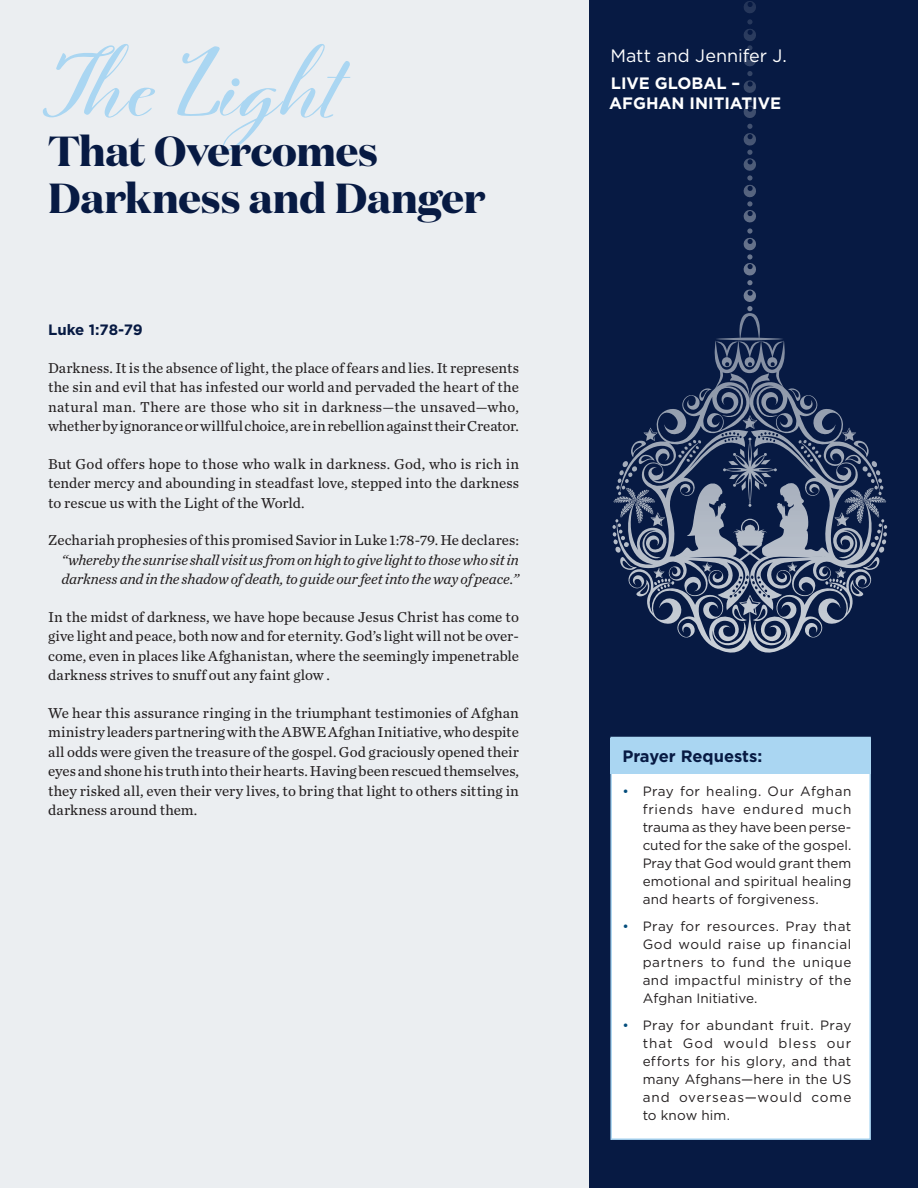
<style>
.page{position:relative;width:918px;height:1188px;background:#ebeef1}
.page>*{position:absolute;margin:0;border:0;box-sizing:border-box;transform-origin:0 0}
.Domaine_28pt{font:700 90px "Cinque Donne";letter-spacing:.005em;color:#aad6f2}
.Domaine_28pt-2{font:700 42px/46.5px "Domaine Display";letter-spacing:-.01em;color:#071a43}
.Sub_-Gotham_book_14p{font:18px "Gotham";color:#fff}
.subhead_11pt_bold_AL{font:700 16.5px/19.5px "Gotham";color:#fff}
.subhead_11pt_bold_bl{font:700 16.5px "Gotham";color:#071a43}
.bodytext{font:15px/19.5px "Chronicle Text G2";letter-spacing:.005em;color:#231f20;text-align:justify}
.body_text_indent{font:italic 15px/19.5px "Chronicle Text G2";letter-spacing:-.01em;color:#231f20}
.paragraph_header{font:700 15px "Gotham";letter-spacing:-.01em;color:#071a43}
.t1{font:13.5px/18px "Gotham";letter-spacing:.015em;color:#231f20;text-align:justify}
.s1{color:#044d7c}
</style>
<div class="page">
<div style="left:589px;top:0;width:329px;height:1188px;background:#071a43"></div>
<svg style="left:612px;top:1px;width:275px;height:652px"></svg>
<div style="left:611px;top:737px;width:259px;height:402px;background:#fff"></div>
<div style="left:610px;top:738px;width:261px;height:36px;background:#aad6f2"></div>
<div style="left:610px;top:737px;width:261px;height:403px;border:2px solid #aad6f2"></div>
<p class="Domaine_28pt" style="left:48px;top:30px;width:299px">The Light</p>
<p class="Domaine_28pt-2" style="left:48px;top:128px;width:439px">That Overcomes<br>Darkness and Danger</p>
<p class="paragraph_header" style="left:48px;top:320px;width:96px">Luke 1:78-79</p>
<p class="bodytext" style="left:48px;top:357px;width:473px">Darkness. It is the absence of light, the place of fears and lies. It represents the sin and evil that has infested our world and pervaded the heart of the natural man. There are those who sit in darkness—the unsaved—who, whether by ignorance or willful choice, are in rebellion against their Creator.</p>
<p class="bodytext" style="left:48px;top:453px;width:473px">But God offers hope to those who walk in darkness. God, who is rich in tender mercy and abounding in steadfast love, stepped into the darkness to rescue us with the Light of the World.</p>
<p class="bodytext" style="left:48px;top:530px;width:473px">Zechariah prophesies of this promised Savior in Luke 1:78-79. He declares:</p>
<p class="body_text_indent" style="left:62px;top:549px;width:459px">“whereby the sunrise shall visit us from on high to give light to those who sit in darkness and in the shadow of death, to guide our feet into the way of peace.”</p>
<p class="bodytext" style="left:48px;top:606px;width:473px">In the midst of darkness, we have hope because Jesus Christ has come to give light and peace, both now and for eternity. God’s light will not be over&shy;come, even in places like Afghanistan, where the seemingly impenetrable darkness strives to snuff out any faint glow .</p>
<p class="bodytext" style="left:48px;top:702px;width:473px">We hear this assurance ringing in the triumphant testimonies of Afghan ministry leaders partnering with the ABWE Afghan Initiative, who despite all odds were given the treasure of the gospel. God graciously opened their eyes and shone his truth into their hearts. Having been rescued themselves, they risked all, even their very lives, to bring that light to others sitting in darkness around them.</p>
<p class="Sub_-Gotham_book_14p" style="left:610px;top:45px;width:178px">Matt and Jennifer J.</p>
<p class="subhead_11pt_bold_AL" style="left:609px;top:74px;width:173px">LIVE GLOBAL –<br>AFGHAN INITIATIVE</p>
<p class="subhead_11pt_bold_bl" style="left:622px;top:745px;width:141px">Prayer Requests:</p>
<p class="t1" style="left:643px;top:782px;width:210px;text-indent:-20px"><span class="s1">•</span> Pray for healing. Our Afghan friends have endured much trauma as they have been perse&shy;cuted for the sake of the gospel.<br>Pray that God would grant them emotional and spiritual healing and hearts of forgiveness.</p>
<p class="t1" style="left:643px;top:917px;width:210px;text-indent:-20px"><span class="s1">•</span> Pray for resources. Pray that God would raise up financial partners to fund the unique and impactful ministry of the Afghan Initiative.</p>
<p class="t1" style="left:643px;top:1016px;width:210px;text-indent:-20px"><span class="s1">•</span> Pray for abundant fruit. Pray that God would bless our efforts for his glory, and that many Afghans—here in the US and overseas—would come to know him.</p>
</div>
